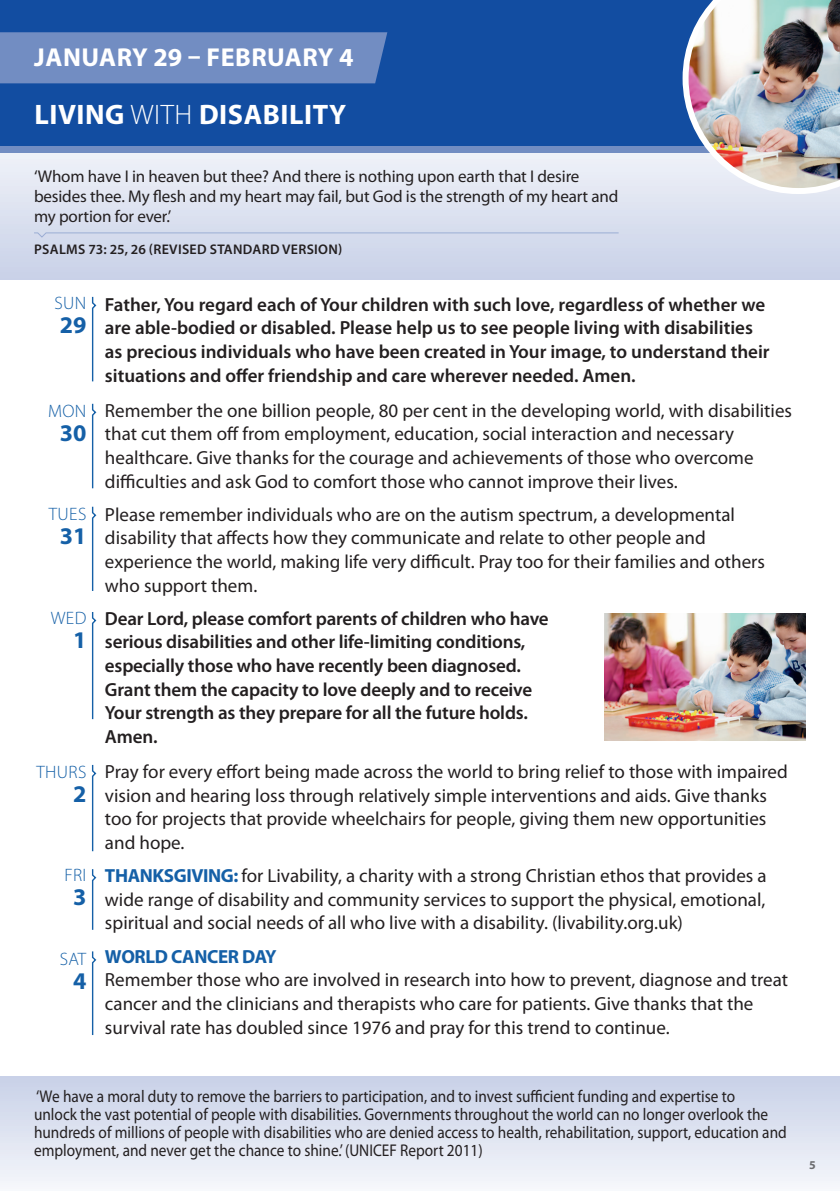
<style>
.page{position:relative;width:840px;height:1191px;background:#fff}
.page>*{position:absolute;margin:0;border:0;box-sizing:border-box;transform-origin:0 0}
.t1{font:700 28.2px "Myriad Pro";letter-spacing:.02em;color:#fff}
.t2{font:700 26px "Myriad Pro";letter-spacing:.02em;color:#fff}
.t3{font:700 24px "Myriad Pro";color:#1560a7}
.t4{font:19px/23.6px "Myriad Pro";color:#231f20}
.t5{font:600 19px/23.6px "Myriad Pro";letter-spacing:-.01em;color:#231f20}
.t6{font:700 19px "Myriad Pro";letter-spacing:-.02em;color:#1560a7}
.t7{font:300 18px "Myriad Pro";letter-spacing:.02em;color:#1560a7}
.t8{font:17px/18px "Myriad Pro";color:#231f20;scale:.9 1}
.t9{font:17px/20px "Myriad Pro";color:#231f20}
.t10{font:600 14px "Myriad Pro";letter-spacing:.02em;color:#231f20}
.t11{font:700 12px "Myriad Pro";color:#6c6d70}
.s1{font-weight:300}
.s2{font-weight:700;color:#1560a7}
</style>
<div class="page">
<svg style="left:0;top:152px;width:839px;height:127px;background:#dae0ef"></svg>
<svg style="left:0;top:145px;width:682px;height:7px;background:#6483bd"></svg>
<svg style="left:33px;top:232px;width:586px;height:6px;background:#cbd3e8"></svg>
<div style="left:0;top:0;width:839px;height:145px;background:#124da1"></div>
<div style="left:0;top:32px;width:387px;height:51px;background:#728dc2"></div>
<img style="left:682px;top:0;width:157px;height:194px">
<div style="left:0;top:1076px;width:839px;height:115px;background:linear-gradient(to bottom,#c7d0e7,#f6f7fb)"></div>
<svg style="left:91px;top:296px;width:6px;height:86px"></svg>
<svg style="left:91px;top:403px;width:6px;height:86px"></svg>
<svg style="left:91px;top:506px;width:6px;height:85px"></svg>
<svg style="left:91px;top:612px;width:6px;height:108px"></svg>
<svg style="left:91px;top:764px;width:6px;height:88px"></svg>
<svg style="left:91px;top:951px;width:6px;height:84px"></svg>
<svg style="left:91px;top:869px;width:6px;height:61px"></svg>
<img style="left:604px;top:613px;width:201px;height:128px">
<h2 class="t2" style="left:34px;top:40px;width:320px">JANUARY 29 – FEBRUARY 4</h2>
<h1 class="t1" style="left:34px;top:96px;width:313px">LIVING <span class="s1">WITH</span> DISABILITY</h1>
<p class="t9" style="left:34px;top:166px;width:585px">‘Whom have I in heaven but thee? And there is nothing upon earth that I desire besides thee. My flesh and my heart may fail, but God is the strength of my heart and my portion for ever.’</p>
<p class="t10" style="left:34px;top:240px;width:309px">PSALMS 73: 25, 26 (REVISED STANDARD VERSION)</p>
<p class="t7" style="left:54px;top:292px;width:33px">SUN</p>
<p class="t3" style="left:60px;top:309px;width:28px">29</p>
<p class="t7" style="left:48px;top:400px;width:40px">MON</p>
<p class="t3" style="left:60px;top:417px;width:28px">30</p>
<p class="t7" style="left:49px;top:503px;width:39px">TUES</p>
<p class="t3" style="left:60px;top:520px;width:28px">31</p>
<p class="t7" style="left:51px;top:607px;width:37px">WED</p>
<p class="t3" style="left:73px;top:624px;width:15px">1</p>
<p class="t7" style="left:36px;top:761px;width:51px">THURS</p>
<p class="t3" style="left:73px;top:778px;width:15px">2</p>
<p class="t7" style="left:64px;top:864px;width:23px">FRI</p>
<p class="t3" style="left:73px;top:881px;width:15px">3</p>
<p class="t7" style="left:60px;top:948px;width:28px">SAT</p>
<p class="t3" style="left:73px;top:965px;width:15px">4</p>
<p class="t5" style="left:105px;top:292px;width:665px">Father, You regard each of Your children with such love, regardless of whether we are able-bodied or disabled. Please help us to see people living with disabilities as precious individuals who have been created in Your image, to understand their situations and offer friendship and care wherever needed. Amen.</p>
<p class="t4" style="left:105px;top:398px;width:688px">Remember the one billion people, 80 per cent in the developing world, with disabilities that cut them off from employment, education, social interaction and necessary healthcare. Give thanks for the courage and achievements of those who overcome difficulties and ask God to comfort those who cannot improve their lives.</p>
<p class="t4" style="left:105px;top:502px;width:661px">Please remember individuals who are on the autism spectrum, a developmental disability that affects how they communicate and relate to other people and experience the world, making life very difficult. Pray too for their families and others who support them.</p>
<p class="t5" style="left:105px;top:606px;width:445px">Dear Lord, please comfort parents of children who have serious disabilities and other life-limiting conditions, especially those who have recently been diagnosed.<br>Grant them the capacity to love deeply and to receive Your strength as they prepare for all the future holds.<br>Amen.</p>
<p class="t4" style="left:105px;top:759px;width:684px">Pray for every effort being made across the world to bring relief to those with impaired vision and hearing loss through relatively simple interventions and aids. Give thanks too for projects that provide wheelchairs for people, giving them new opportunities and hope.</p>
<p class="t4" style="left:105px;top:863px;width:662px;text-align:justify"><span class="s2">THANKSGIVING:</span> for Livability, a charity with a strong Christian ethos that provides a wide range of disability and community services to support the physical, emotional, spiritual and social needs of all who live with a disability. (livability.org.uk)</p>
<p class="t6" style="left:105px;top:944px;width:173px">WORLD CANCER DAY</p>
<p class="t4" style="left:105px;top:968px;width:684px">Remember those who are involved in research into how to prevent, diagnose and treat cancer and the clinicians and therapists who care for patients. Give thanks that the survival rate has doubled since 1976 and pray for this trend to continue.</p>
<p class="t8" style="left:34px;top:1087px;width:837px">‘We have a moral duty to remove the barriers to participation, and to invest sufficient funding and expertise to<br>unlock the vast potential of people with disabilities. Governments throughout the world can no longer overlook the hundreds of millions of people with disabilities who are denied access to health, rehabilitation, support, education and employment, and never get the chance to shine.’ (UNICEF Report 2011)</p>
<p class="t11" style="left:808px;top:1157px;width:8px">5</p>
</div>
